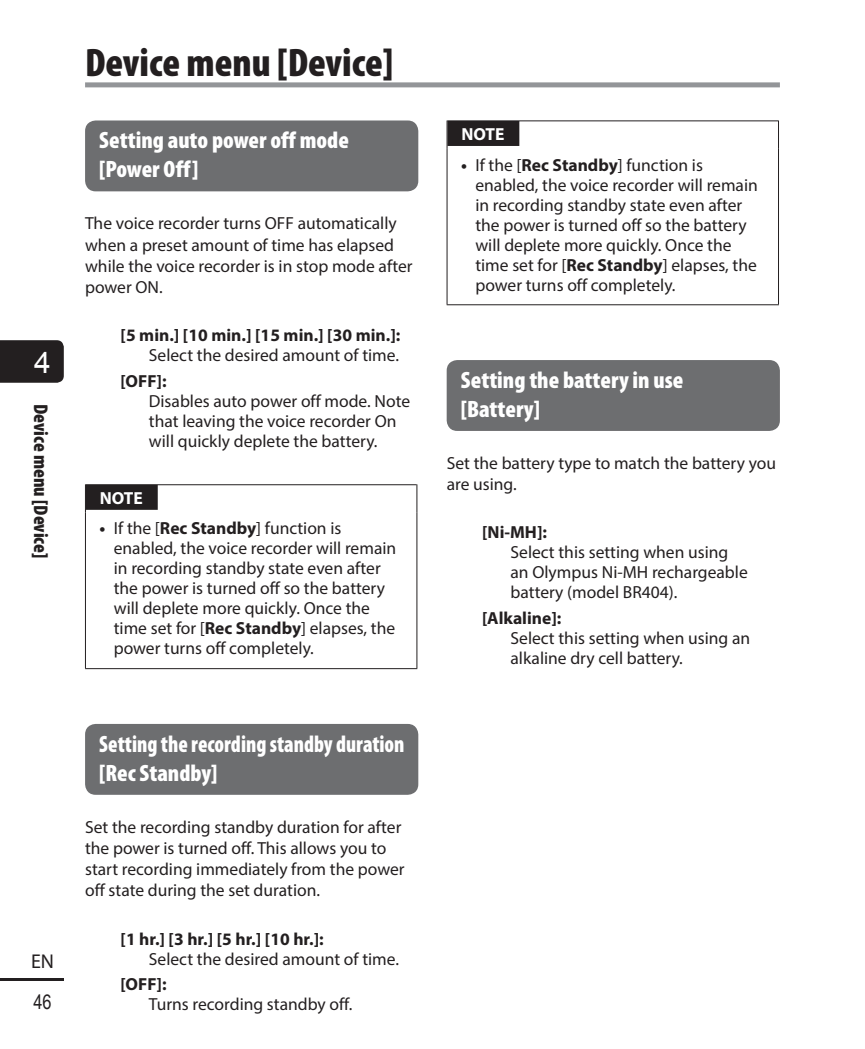
<style>
.page{position:relative;width:865px;height:1049px;background:#fff}
.page>*{position:absolute;margin:0;border:0;box-sizing:border-box;transform-origin:0 0}
.t1{font:900 condensed 40px "Myriad Pro";color:#231f20}
.t2{font:30px "Arial";color:#fff}
.t3{font:900 condensed 23.75px/28.8px "Myriad Pro";color:#fff}
.t4{font:900 condensed 23.75px/28.8px "Myriad Pro";color:#fff;scale:.9 1}
.t5{font:900 condensed 20px "Myriad Pro";color:#231f20}
.t6{font:20px "Arial Narrow";color:#231f20}
.t7{font:20px "Myriad Pro";color:#231f20}
.t8{font:17.5px/20px "Myriad Pro";color:#231f20}
.t9{font:700 17.5px "Myriad Pro";color:#231f20}
.t10{font:700 17.5px "Myriad Pro";color:#fff}
.s1{font-weight:700}
</style>
<div class="page">
<div style="left:0;top:340px;width:64px;height:43px;background:#231f20"></div>
<hr style="left:0;top:978px;width:64px;height:3px;background:#231f20">
<div style="left:85px;top:82px;width:695px;height:5px;background:#939598"></div>
<div style="left:85px;top:120px;width:333px;height:71px;background:#6d6e70;border-radius:11px"></div>
<svg style="left:85px;top:484px;width:1px;height:29px"></svg>
<svg style="left:416px;top:484px;width:1px;height:29px"></svg>
<hr style="left:85px;top:513px;width:1px;height:155px;background:#231f20">
<hr style="left:416px;top:513px;width:1px;height:155px;background:#231f20">
<hr style="left:85px;top:668px;width:332px;height:1px;background:#231f20">
<hr style="left:86px;top:484px;width:330px;height:1px;background:#231f20">
<div style="left:86px;top:485px;width:72px;height:25px;background:#231f20"></div>
<div style="left:85px;top:724px;width:333px;height:71px;background:#6d6e70;border-radius:11px"></div>
<svg style="left:446px;top:120px;width:1px;height:29px"></svg>
<svg style="left:778px;top:120px;width:1px;height:29px"></svg>
<hr style="left:446px;top:149px;width:1px;height:155px;background:#231f20">
<hr style="left:778px;top:149px;width:1px;height:155px;background:#231f20">
<hr style="left:446px;top:304px;width:333px;height:1px;background:#231f20">
<hr style="left:447px;top:120px;width:331px;height:1px;background:#231f20">
<div style="left:447px;top:121px;width:72px;height:25px;background:#231f20"></div>
<div style="left:446px;top:360px;width:334px;height:71px;background:#6d6e70;border-radius:11px"></div>
<h2 class="t2" style="left:34px;top:346px;width:18px">4</h2>
<p class="t5" style="left:48px;top:404px;width:155px;rotate:90deg">Device menu [Device]</p>
<p class="t7" style="left:31px;top:953px;width:25px">EN</p>
<p class="t6" style="left:33px;top:991px;width:20px">46</p>
<h1 class="t1" style="left:85px;top:47px;width:309px">Device menu [Device]</h1>
<h3 class="t3" style="left:99px;top:128px;width:251px">Setting auto power off mode [Power Off]</h3>
<p class="t8" style="left:85px;top:214px;width:329px;line-height:21.2px">The voice recorder turns OFF automatically when a preset amount of time has elapsed while the voice recorder is in stop mode after power ON.</p>
<p class="t9" style="left:120px;top:329px;width:281px">[5 min.] [10 min.] [15 min.] [30 min.]:</p>
<p class="t8" style="left:149px;top:347px;width:252px">Select the desired amount of time.</p>
<p class="t9" style="left:120px;top:374px;width:48px">[OFF]:</p>
<p class="t8" style="left:149px;top:392px;width:263px">Disables auto power off mode. Note that leaving the voice recorder On will quickly deplete the battery.</p>
<p class="t10" style="left:100px;top:491px;width:45px">NOTE</p>
<p class="t8" style="left:114px;top:520px;width:284px;text-indent:-14px"><span class="s1">•</span> If the [<span class="s1">Rec Standby</span>] function is enabled, the voice recorder will remain in recording standby state even after the power is turned off so the battery will deplete more quickly. Once the time set for [<span class="s1">Rec Standby</span>] elapses, the power turns off completely.</p>
<h3 class="t4" style="left:99px;top:731px;width:341px">Setting the recording standby duration [Rec Standby]</h3>
<p class="t8" style="left:85px;top:817px;width:321px;line-height:21.2px">Set the recording standby duration for after the power is turned off. This allows you to start recording immediately from the power off state during the set duration.</p>
<p class="t9" style="left:120px;top:932px;width:205px">[1 hr.] [3 hr.] [5 hr.] [10 hr.]:</p>
<p class="t8" style="left:149px;top:950px;width:252px">Select the desired amount of time.</p>
<p class="t9" style="left:120px;top:977px;width:48px">[OFF]:</p>
<p class="t8" style="left:149px;top:995px;width:205px">Turns recording standby off.</p>
<p class="t10" style="left:461px;top:127px;width:45px">NOTE</p>
<p class="t8" style="left:475px;top:156px;width:284px;text-indent:-14px"><span class="s1">•</span> If the [<span class="s1">Rec Standby</span>] function is enabled, the voice recorder will remain in recording standby state even after the power is turned off so the battery will deplete more quickly. Once the time set for [<span class="s1">Rec Standby</span>] elapses, the power turns off completely.</p>
<h3 class="t3" style="left:461px;top:367px;width:224px">Setting the battery in use [Battery]</h3>
<p class="t8" style="left:446px;top:453px;width:331px;line-height:21.2px">Set the battery type to match the battery you are using.</p>
<p class="t9" style="left:482px;top:526px;width:66px">[Ni-MH]:</p>
<p class="t8" style="left:510px;top:544px;width:239px">Select this setting when using an Olympus Ni-MH rechargeable battery (model BR404).</p>
<p class="t9" style="left:482px;top:611px;width:81px">[Alkaline]:</p>
<p class="t8" style="left:510px;top:629px;width:241px">Select this setting when using an alkaline dry cell battery.</p>
</div>
